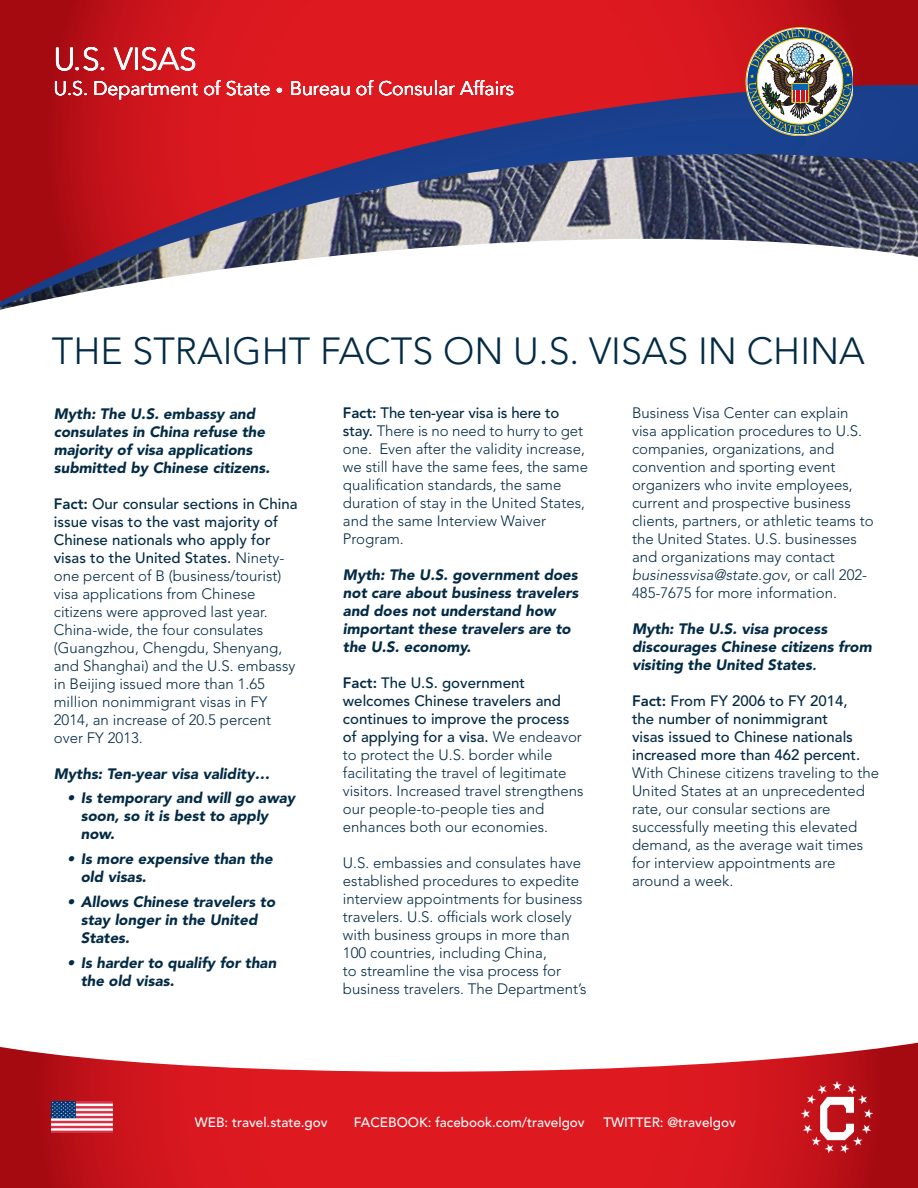
<style>
.page{position:relative;width:918px;height:1188px;background:#fff}
.page>*{position:absolute;margin:0;border:0;box-sizing:border-box;transform-origin:0 0}
.t1{font:300 37.5px "Avenir";color:#032b45}
.t2{font:300 31.5px "Avenir";letter-spacing:-.01em;color:#fff}
.t3{font:300 19.5px "Avenir";color:#fff}
.t4{font:300 15px/18px "Avenir";color:#032b45}
.t5{font:italic 900 15px/18px "Avenir";color:#032b45}
.t6{font:500 13.5px "Avenir";color:#fff}
.s1{font-size:13.5px}
.s2{font-weight:800}
.s3{font-weight:500}
.s4{font-style:italic}
</style>
<div class="page">
<svg style="left:0;top:1073px;width:918px;height:115px;background:#d2151d"></svg>
<img style="left:52px;top:1101px;width:60px;height:32px">
<svg style="left:0;top:1042px;width:918px;height:31px"></svg>
<img style="left:801px;top:1081px;width:71px;height:71px">
<svg style="left:0;top:0;width:918px;height:85px;background:#ce151c"></svg>
<svg style="left:0;top:85px;width:918px;height:222px"></svg>
<img style="left:746px;top:28px;width:106px;height:108px">
<p class="t2" style="left:54px;top:41px;width:144px">U.S. VISAS</p>
<p class="t3" style="left:54px;top:77px;width:462px">U.S. Department of State <span class="s1">•</span> Bureau of Consular Affairs</p>
<p class="t1" style="left:52px;top:329px;width:814px">THE STRAIGHT FACTS ON U.S. VISAS IN CHINA</p>
<p class="t5" style="left:54px;top:404px;width:218px">Myth: The U.S. embassy and consulates in China refuse the majority of visa applications submitted by Chinese citizens.</p>
<p class="t4" style="left:54px;top:495px;width:245px"><span class="s2">Fact:</span> <span class="s3">Our consular sections in China issue visas to the vast majority of<br>Chinese nationals who apply for visas to the United States.</span> Ninety&shy;one percent of B (business/tourist) visa applications from Chinese citizens were approved last year.<br>China-wide, the four consulates (Guangzhou, Chengdu, Shenyang, and Shanghai) and the U.S. embassy in Beijing issued more than 1.65 million nonimmigrant visas in FY<br>2014, an increase of 20.5 percent over FY 2013.</p>
<p class="t5" style="left:54px;top:764px;width:217px">Myths: Ten-year visa validity…</p>
<p class="t5" style="left:81px;top:789px;width:216px;text-indent:-14px">• Is temporary and will go away soon, so it is best to apply now.</p>
<p class="t5" style="left:81px;top:850px;width:193px;text-indent:-14px">• Is more expensive than the old visas.</p>
<p class="t5" style="left:81px;top:893px;width:196px;text-indent:-14px">• Allows Chinese travelers to stay longer in the United<br>States.</p>
<p class="t5" style="left:81px;top:953px;width:197px;text-indent:-14px">• Is harder to qualify for than the old visas.</p>
<p class="t4" style="left:343px;top:404px;width:247px"><span class="s2">Fact:</span> <span class="s3">The ten-year visa is here to stay.</span> There is no need to hurry to get one. Even after the validity increase, we still have the same fees, the same qualification standards, the same duration of stay in the United States, and the same Interview Waiver<br>Program.</p>
<p class="t5" style="left:343px;top:566px;width:237px">Myth: The U.S. government does not care about business travelers and does not understand how important these travelers are to the U.S. economy.</p>
<p class="t4" style="left:343px;top:674px;width:242px"><span class="s2">Fact:</span> <span class="s3">The U.S. government welcomes Chinese travelers and continues to improve the process of applying for a visa.</span> We endeavor to protect the U.S. border while facilitating the travel of legitimate visitors. Increased travel strengthens our people-to-people ties and enhances both our economies.</p>
<p class="t4" style="left:343px;top:854px;width:245px">U.S. embassies and consulates have established procedures to expedite interview appointments for business travelers. U.S. officials work closely with business groups in more than 100 countries, including China,<br>to streamline the visa process for business travelers. The Department’s</p>
<p class="t4" style="left:632px;top:404px;width:243px">Business Visa Center can explain visa application procedures to U.S. companies, organizations, and convention and sporting event organizers who invite employees, current and prospective business clients, partners, or athletic teams to the United States. U.S. businesses and organizations may contact <span class="s4">businessvisa@state.gov</span>, or call 202- 485-7675 for more information.</p>
<p class="t5" style="left:632px;top:620px;width:241px">Myth: The U.S. visa process discourages Chinese citizens from visiting the United States<span class="s2">.</span></p>
<p class="t4" style="left:632px;top:692px;width:249px"><span class="s2">Fact:</span> <span class="s3">From FY 2006 to FY 2014,<br>the number of nonimmigrant<br>visas issued to Chinese nationals increased more than 462 percent.<br></span>With Chinese citizens traveling to the<br>United States at an unprecedented rate, our consular sections are successfully meeting this elevated demand, as the average wait times for interview appointments are around a week.</p>
<p class="t6" style="left:195px;top:1114px;width:134px">WEB: travel.state.gov</p>
<p class="t6" style="left:354px;top:1114px;width:232px">FACEBOOK: facebook.com/travelgov</p>
<p class="t6" style="left:604px;top:1114px;width:134px">TWITTER: @travelgov</p>
</div>
